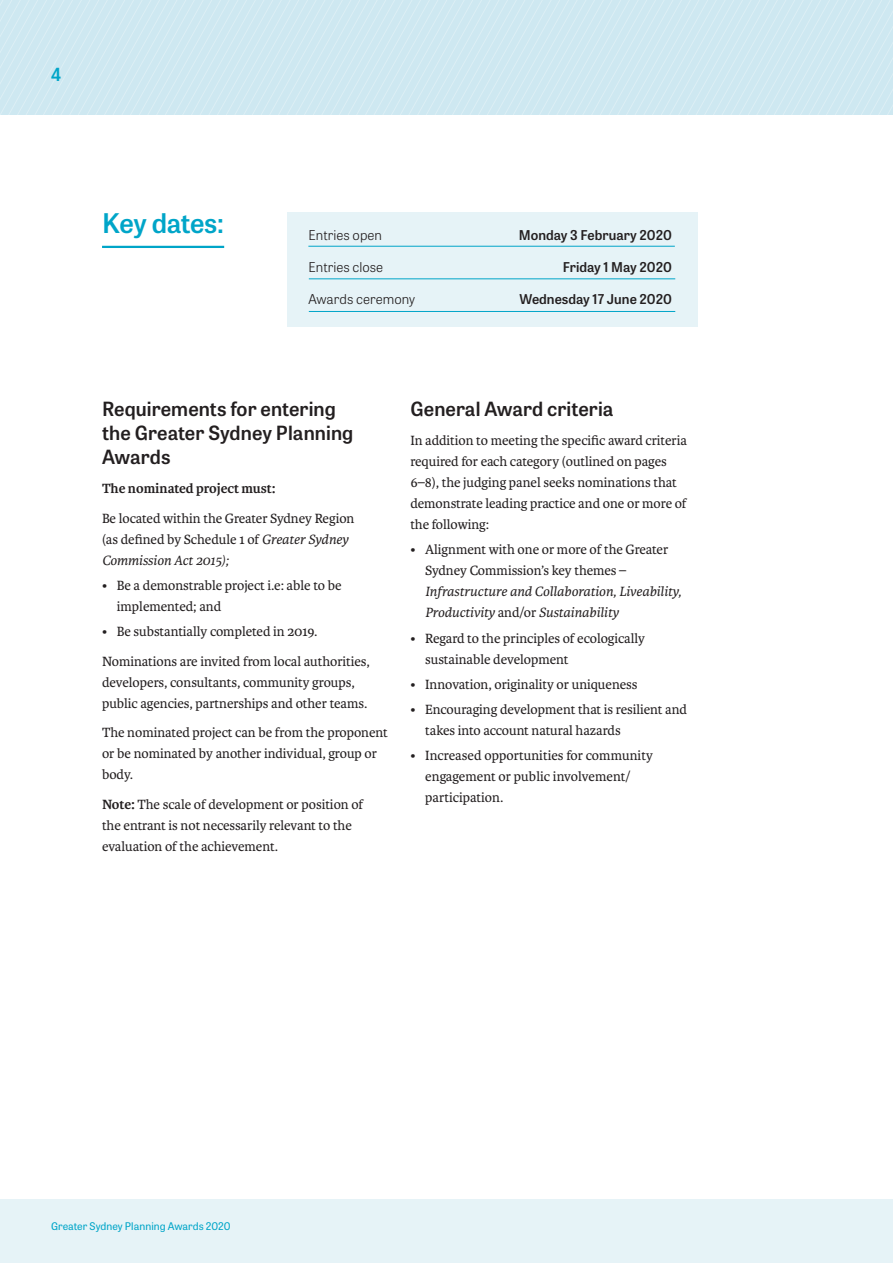
<style>
.page{position:relative;width:893px;height:1263px;background:#fff}
.page>*{position:absolute;margin:0;border:0;box-sizing:border-box;transform-origin:0 0}
.t1{font:600 27px "Tablet Gothic";letter-spacing:-.015em;color:#00a5c8}
.t2{font:600 19.5px/24px "Tablet Gothic";letter-spacing:.005em;color:#231f20}
.t3{font:600 18px "Tablet Gothic";color:#00a5c8}
.t4{font:14.25px/21px "Karmina";letter-spacing:-.005em;color:#231f20}
.t5{font:italic 14.25px/21px "Karmina";letter-spacing:-.005em;color:#231f20}
.t6{font:700 14.25px "Karmina";letter-spacing:-.005em;color:#231f20}
.t7{font:600 13.5px "Tablet Gothic";letter-spacing:.005em;color:#231f20}
.t8{font:300 13.5px "Tablet Gothic";letter-spacing:.005em;color:#231f20}
.t9{font:10.5px "Tablet Gothic";color:#00a5c8}
.s1{font-style:italic}
.s2{font-weight:700}
.s3{font-style:normal}
</style>
<div class="page">
<div style="left:0;top:1199px;width:893px;height:64px;background:#e6f3f7"></div>
<svg style="left:0;top:0;width:893px;height:115px;background:#cfe8f1"></svg>
<hr style="left:102px;top:246px;width:122px;height:2px;background:#00a5c8">
<div style="left:287px;top:213px;width:410px;height:114px;background:#e6f3f7"></div>
<hr style="left:308px;top:246px;width:367px;height:1px;background:#00a5c8">
<hr style="left:309px;top:279px;width:366px;height:1px;background:#00a5c8">
<hr style="left:309px;top:311px;width:366px;height:1px;background:#00a5c8">
<p class="t3" style="left:51px;top:62px;width:12px">4</p>
<h1 class="t1" style="left:102px;top:204px;width:123px">Key dates:</h1>
<p class="t8" style="left:308px;top:226px;width:75px">Entries open</p>
<p class="t7" style="left:519px;top:225px;width:155px">Monday 3 February 2020</p>
<p class="t8" style="left:308px;top:258px;width:76px">Entries close</p>
<p class="t7" style="left:563px;top:258px;width:111px">Friday 1 May 2020</p>
<p class="t8" style="left:308px;top:290px;width:108px">Awards ceremony</p>
<p class="t7" style="left:519px;top:290px;width:154px">Wednesday 17 June 2020</p>
<h2 class="t2" style="left:102px;top:396px;width:253px">Requirements for entering the Greater Sydney Planning<br>Awards</h2>
<p class="t6" style="left:102px;top:480px;width:175px">The nominated project must:</p>
<p class="t4" style="left:102px;top:508px;width:254px">Be located within the Greater Sydney Region (as defined by Schedule 1 of <span class="s1">Greater Sydney<br>Commission Act 2015);</span></p>
<p class="t4" style="left:117px;top:575px;width:226px;text-indent:-15px">• Be a demonstrable project i.e: able to be implemented; and</p>
<p class="t4" style="left:102px;top:617px;width:269px;line-height:29.5px">• Be substantially completed in 2019.<br>Nominations are invited from local authorities,</p>
<p class="t4" style="left:102px;top:672px;width:267px">developers, consultants, community groups, public agencies, partnerships and other teams.</p>
<p class="t4" style="left:102px;top:722px;width:287px">The nominated project can be from the proponent or be nominated by another individual, group or body.</p>
<p class="t4" style="left:102px;top:794px;width:263px"><span class="s2">Note:</span> The scale of development or position of the entrant is not necessarily relevant to the evaluation of the achievement.</p>
<h2 class="t2" style="left:410px;top:396px;width:205px">General Award criteria</h2>
<p class="t4" style="left:410px;top:430px;width:278px">In addition to meeting the specific award criteria required for each category (outlined on pages 6–8), the judging panel seeks nominations that demonstrate leading practice and one or more of the following:</p>
<p class="t4" style="left:425px;top:539px;width:245px;text-indent:-15px">• Alignment with one or more of the Greater<br>Sydney Commission’s key themes –</p>
<p class="t5" style="left:425px;top:581px;width:258px">Infrastructure and Collaboration, Liveability,<br>Productivity <span class="s3">and/or</span> Sustainability</p>
<p class="t4" style="left:425px;top:628px;width:221px;text-indent:-15px">• Regard to the principles of ecologically sustainable development</p>
<p class="t4" style="left:410px;top:674px;width:229px">• Innovation, originality or uniqueness</p>
<p class="t4" style="left:425px;top:699px;width:263px;text-indent:-15px">• Encouraging development that is resilient and takes into account natural hazards</p>
<p class="t4" style="left:425px;top:745px;width:229px;text-indent:-15px">• Increased opportunities for community engagement or public involvement/ participation.</p>
<p class="t9" style="left:51px;top:1219px;width:181px">Greater Sydney Planning Awards 2020</p>
</div>
